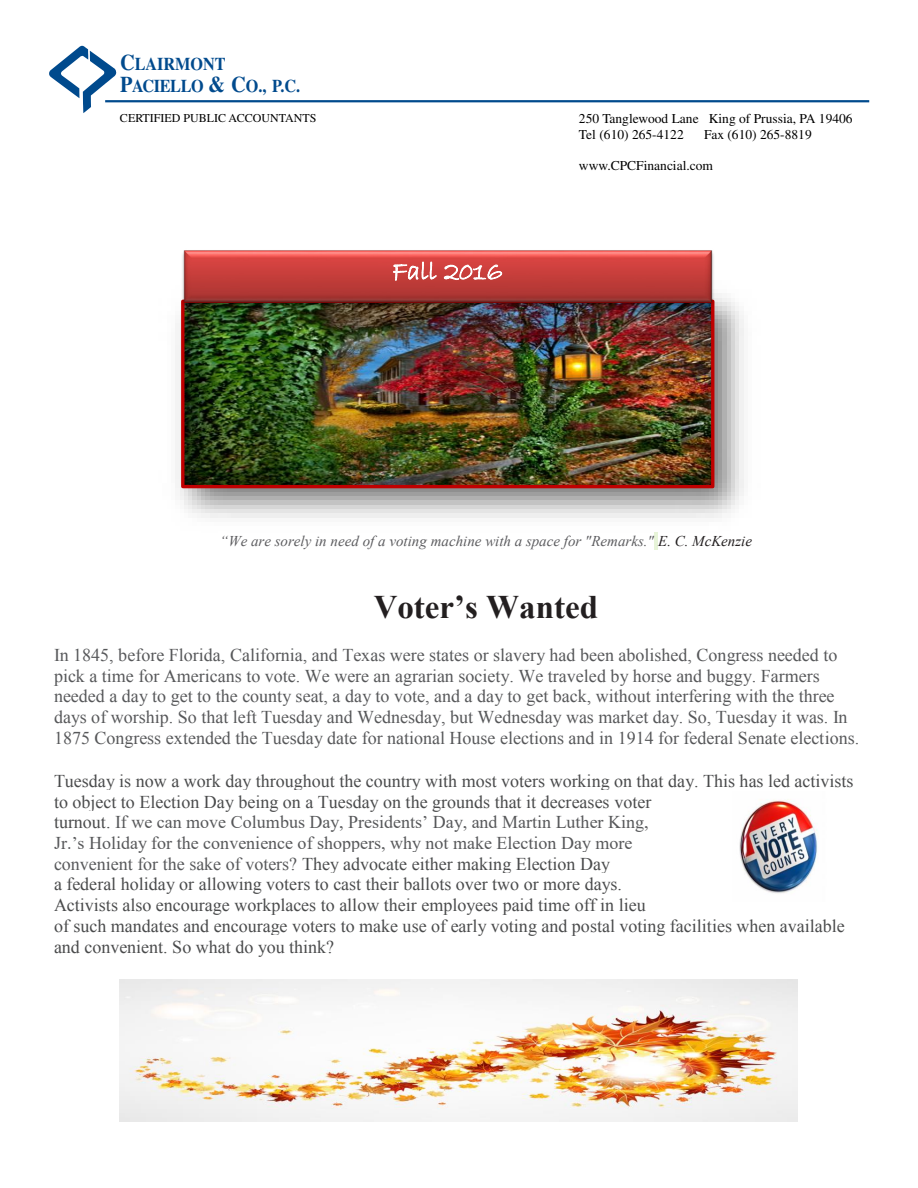
<style>
.page{position:relative;width:918px;height:1188px;background:#fff}
.page>*{position:absolute;margin:0;border:0;box-sizing:border-box;transform-origin:0 0}
.t1{font:700 33px "Times New Roman";color:#231f20}
.t2{font:18px/20.7px "Times New Roman";color:#4a4b4c}
.t3{font:18px/20.7px "Times New Roman";color:#57585a}
.t4{font:700 18px/21.6px "Times";color:#004a8d;scale:.9 1}
.t5{font:italic 15px "Times New Roman";color:#5c5c5f}
.t6{font:13.5px/16.2px "Times";color:#000001}
.t7{font:12px "Times";color:#000001}
.s1{font-size:22.5px}
.s2{color:#231f20}
.s3{color:#57585a}
</style>
<div class="page">
<hr style="left:654px;top:532px;width:4px;height:18px;background:#e7f4d8">
<img style="left:175px;top:293px;width:569px;height:225px">
<img style="left:185px;top:309px;width:525px;height:175px">
<div style="left:181px;top:300px;width:533px;height:188px;border:3px solid #c00000"></div>
<img style="left:120px;top:979px;width:678px;height:143px">
<img style="left:179px;top:250px;width:537px;height:59px">
<svg style="left:392px;top:257px;width:45px;height:25px"></svg>
<svg style="left:444px;top:264px;width:58px;height:18px"></svg>
<img style="left:739px;top:799px;width:79px;height:95px">
<hr style="left:105px;top:100px;width:764px;height:2px;background:#004a8d">
<svg style="left:49px;top:46px;width:69px;height:67px"></svg>
<p class="t4" style="left:120px;top:53px;width:202px"><span class="s1">C</span>LAIRMONT<br><span class="s1">P</span>ACIELLO <span class="s1">&amp; C</span>O., P.C.</p>
<p class="t7" style="left:120px;top:111px;width:198px">CERTIFIED PUBLIC ACCOUNTANTS</p>
<p class="t6" style="left:579px;top:110px;width:275px">250 Tanglewood Lane King of Prussia, PA 19406<br>Tel (610) 265-4122</p>
<p class="t6" style="left:704px;top:127px;width:109px">Fax (610) 265-8819</p>
<p class="t6" style="left:579px;top:157px;width:136px">www.CPCFinancial.com</p>
<p class="t5" style="left:220px;top:531px;width:534px">“We are sorely in need of a voting machine with a space for "Remarks." <span class="s2">E. C. McKenzie</span></p>
<h1 class="t1" style="left:374px;top:584px;width:226px">Voter’s Wanted</h1>
<p class="t3" style="left:54px;top:644px;width:807px">In 1845, before Florida, California, and Texas were states or slavery had been abolished, Congress needed to pick a time for Americans to vote. We were an agrarian society. We traveled by horse and buggy. Farmers needed a day to get to the county seat, a day to vote, and a day to get back, without interfering with the three days of worship. So that left Tuesday and Wednesday, but Wednesday was market day. So, Tuesday it was. In 1875 Congress extended the Tuesday date for national House elections and in 1914 for federal Senate elections.</p>
<p class="t2" style="left:54px;top:770px;width:801px">Tuesday is now a work day throughout the country with most voters working on that day. This has led activists to object to Election Day being on a Tuesday on the grounds that it decreases voter<br>turnout. <span class="s3">If we can move Columbus Day, Presidents’ Day, and Martin Luther King,<br>Jr.’s Holiday for the convenience of shoppers, why not make Election Day more<br>convenient for the sake of voters?</span> They advocate either making Election Day<br>a federal holiday or allowing voters to cast their ballots over two or more days.<br>Activists also encourage workplaces to allow their employees paid time off in lieu<br>of such mandates and encourage voters to make use of early voting and postal voting facilities when available and convenient. So what do you think?</p>
</div>
